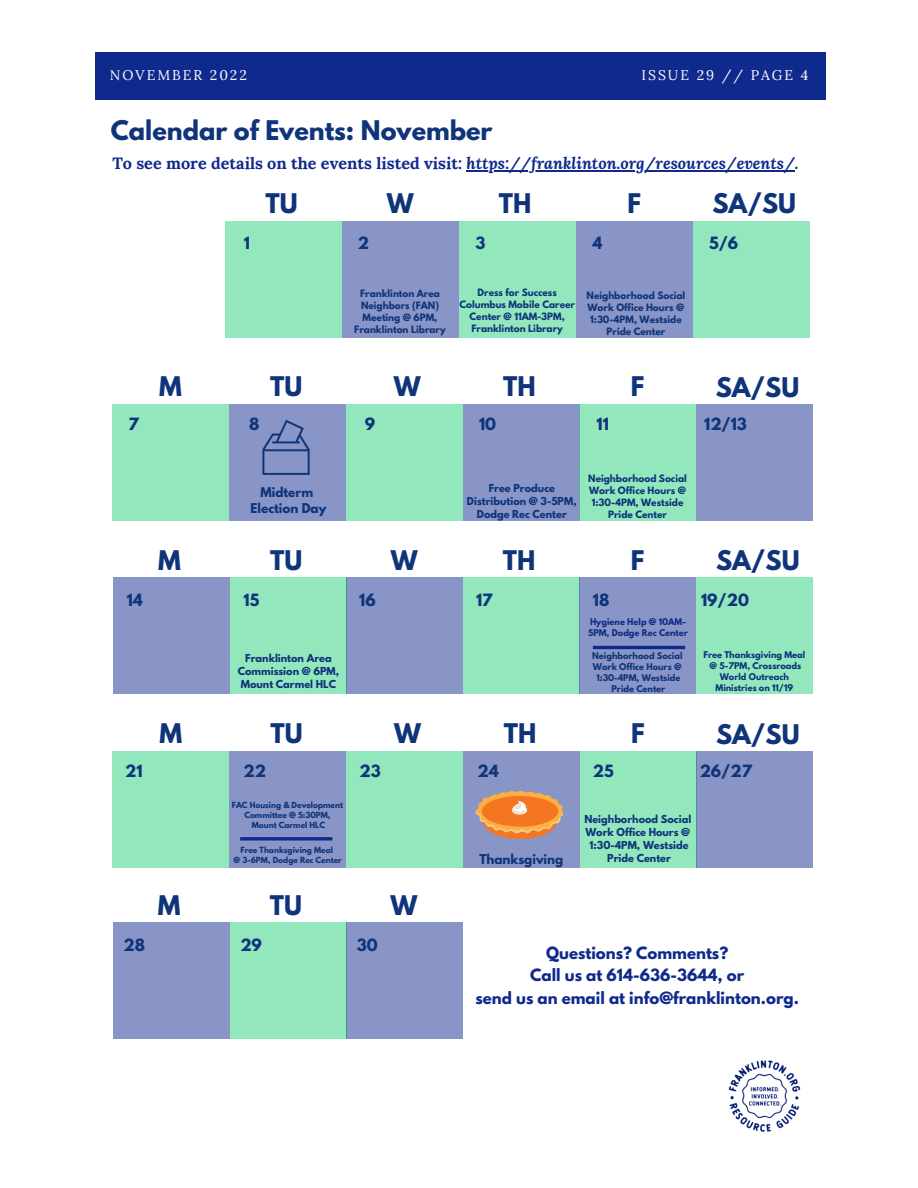
<style>
.page{position:relative;width:918px;height:1188px;background:#fff}
.page>*{position:absolute;margin:0;border:0;box-sizing:border-box;transform-origin:0 0}
.t1{font:700 24px "League Spartan";color:#0f347a}
.t2{font:italic 700 16.2px "Lora";color:#10298d}
.t3{font:700 15px/22.5px "League Spartan";color:#10298d;text-align:center}
.t4{font:700 15px "League Spartan";color:#0f347a}
.t5{font:13.95px "Lora";letter-spacing:.14em;color:#fff}
.t6{font:700 12px/16px "League Spartan";color:#0f347a;text-align:center}
.t7{font:700 9.75px/13px "League Spartan";color:#0f347a;text-align:center}
.t8{font:700 9px/12px "League Spartan";color:#0f347a;text-align:center}
.t9{font:700 8.25px/10.9px "League Spartan";color:#0f347a;text-align:center}
.t10{font:700 7.5px/10.1px "League Spartan";color:#0f347a;text-align:center}
.s1{font-style:normal}
</style>
<div class="page">
<div style="left:95px;top:53px;width:730px;height:47px;background:#10298d"></div>
<img style="left:728px;top:1060px;width:73px;height:72px">
<div style="left:225px;top:221px;width:117px;height:117px;background:#93e7bd"></div>
<div style="left:342px;top:221px;width:117px;height:117px;background:#8895c6"></div>
<div style="left:459px;top:221px;width:117px;height:117px;background:#93e7bd"></div>
<div style="left:576px;top:221px;width:117px;height:117px;background:#8895c6"></div>
<div style="left:693px;top:221px;width:117px;height:117px;background:#93e7bd"></div>
<div style="left:112px;top:404px;width:117px;height:117px;background:#93e7bd"></div>
<div style="left:229px;top:404px;width:117px;height:117px;background:#8895c6"></div>
<div style="left:346px;top:404px;width:117px;height:117px;background:#93e7bd"></div>
<div style="left:463px;top:404px;width:117px;height:117px;background:#8895c6"></div>
<div style="left:579px;top:404px;width:117px;height:117px;background:#93e7bd"></div>
<div style="left:696px;top:404px;width:117px;height:117px;background:#8895c6"></div>
<div style="left:113px;top:577px;width:117px;height:117px;background:#8895c6"></div>
<div style="left:230px;top:577px;width:117px;height:117px;background:#93e7bd"></div>
<div style="left:346px;top:577px;width:117px;height:117px;background:#8895c6"></div>
<div style="left:463px;top:577px;width:117px;height:117px;background:#93e7bd"></div>
<div style="left:579px;top:577px;width:117px;height:117px;background:#8895c6"></div>
<div style="left:696px;top:577px;width:117px;height:117px;background:#93e7bd"></div>
<div style="left:112px;top:751px;width:117px;height:117px;background:#93e7bd"></div>
<div style="left:229px;top:751px;width:117px;height:117px;background:#8895c6"></div>
<div style="left:346px;top:751px;width:117px;height:117px;background:#93e7bd"></div>
<hr style="left:593px;top:646px;width:92px;height:3px;background:#10298d">
<div style="left:463px;top:751px;width:117px;height:117px;background:#8895c6"></div>
<div style="left:580px;top:751px;width:117px;height:117px;background:#93e7bd"></div>
<div style="left:696px;top:751px;width:117px;height:117px;background:#8895c6"></div>
<div style="left:113px;top:922px;width:117px;height:117px;background:#8895c6"></div>
<div style="left:230px;top:922px;width:117px;height:117px;background:#93e7bd"></div>
<div style="left:346px;top:922px;width:117px;height:117px;background:#8895c6"></div>
<svg style="left:240px;top:837px;width:92px;height:4px"></svg>
<svg style="left:475px;top:791px;width:88px;height:48px"></svg>
<svg style="left:262px;top:420px;width:48px;height:55px"></svg>
<hr style="left:466px;top:170px;width:329px;height:2px;background:#10298d">
<h3 class="t5" style="left:110px;top:66px;width:139px">NOVEMBER 2022</h3>
<h3 class="t5" style="left:642px;top:66px;width:168px">ISSUE 29 // PAGE 4</h3>
<h1 class="t1" style="left:111px;top:119px;width:383px">Calendar of Events: November</h1>
<h2 class="t2" style="left:112px;top:152px;width:688px"><span class="s1">To see more details on the events listed visit:</span> https://franklinton.org/resources/events/.</h2>
<h1 class="t1" style="left:266px;top:191px;width:34px">TU</h1>
<h3 class="t4" style="left:244px;top:236px;width:8px">1</h3>
<h1 class="t1" style="left:712px;top:191px;width:85px">SA/SU</h1>
<h3 class="t4" style="left:709px;top:236px;width:31px">5/6</h3>
<h1 class="t1" style="left:387px;top:191px;width:28px">W</h1>
<h1 class="t1" style="left:499px;top:191px;width:34px">TH</h1>
<h1 class="t1" style="left:627px;top:191px;width:15px">F</h1>
<h3 class="t4" style="left:358px;top:236px;width:13px">2</h3>
<h3 class="t4" style="left:475px;top:236px;width:11px">3</h3>
<h3 class="t4" style="left:593px;top:236px;width:11px">4</h3>
<h3 class="t4" style="left:129px;top:417px;width:12px">7</h3>
<h1 class="t1" style="left:159px;top:375px;width:24px">M</h1>
<p class="t8" style="left:354px;top:288px;width:93px">Franklinton Area<br>Neighbors (FAN)<br>Meeting @ 6PM,<br>Franklinton Library</p>
<p class="t8" style="left:459px;top:287px;width:117px">Dress for Success<br>Columbus Mobile Career<br>Center @ 11AM-3PM,<br>Franklinton Library</p>
<p class="t8" style="left:587px;top:291px;width:100px">Neighborhood Social<br>Work Office Hours @<br>1:30-4PM, Westside<br>Pride Center</p>
<h1 class="t1" style="left:270px;top:375px;width:34px">TU</h1>
<h1 class="t1" style="left:394px;top:375px;width:28px">W</h1>
<h3 class="t4" style="left:249px;top:417px;width:12px">8</h3>
<h3 class="t4" style="left:365px;top:417px;width:12px">9</h3>
<h1 class="t1" style="left:503px;top:375px;width:34px">TH</h1>
<h3 class="t4" style="left:479px;top:417px;width:19px">10</h3>
<h3 class="t4" style="left:597px;top:417px;width:14px">11</h3>
<h1 class="t1" style="left:631px;top:375px;width:15px">F</h1>
<h1 class="t1" style="left:716px;top:376px;width:85px">SA/SU</h1>
<h3 class="t4" style="left:704px;top:417px;width:44px">12/13</h3>
<h3 class="t6" style="left:251px;top:486px;width:77px">Midterm<br>Election Day</h3>
<h1 class="t1" style="left:158px;top:548px;width:24px">M</h1>
<h1 class="t1" style="left:270px;top:548px;width:34px">TU</h1>
<h3 class="t4" style="left:127px;top:592px;width:18px">14</h3>
<h3 class="t4" style="left:244px;top:592px;width:17px">15</h3>
<p class="t7" style="left:238px;top:653px;width:103px">Franklinton Area<br>Commission @ 6PM,<br>Mount Carmel HLC</p>
<h3 class="t4" style="left:359px;top:592px;width:18px">16</h3>
<h1 class="t1" style="left:391px;top:548px;width:28px">W</h1>
<h3 class="t4" style="left:125px;top:764px;width:19px">21</h3>
<h1 class="t1" style="left:159px;top:722px;width:24px">M</h1>
<h1 class="t1" style="left:270px;top:722px;width:34px">TU</h1>
<h1 class="t1" style="left:394px;top:722px;width:28px">W</h1>
<h3 class="t4" style="left:243px;top:764px;width:24px">22</h3>
<h3 class="t4" style="left:360px;top:764px;width:23px">23</h3>
<p class="t10" style="left:232px;top:801px;width:113px">FAC Housing &amp; Development<br>Committee @ 5:30PM,<br>Mount Carmel HLC</p>
<p class="t10" style="left:234px;top:846px;width:110px">Free Thanksgiving Meal<br>@ 3-6PM, Dodge Rec Center</p>
<h1 class="t1" style="left:158px;top:893px;width:24px">M</h1>
<h1 class="t1" style="left:270px;top:893px;width:34px">TU</h1>
<h1 class="t1" style="left:391px;top:893px;width:28px">W</h1>
<h3 class="t4" style="left:124px;top:937px;width:23px">28</h3>
<h3 class="t4" style="left:240px;top:937px;width:23px">29</h3>
<h3 class="t4" style="left:357px;top:937px;width:22px">30</h3>
<p class="t7" style="left:467px;top:482px;width:111px">Free Produce<br>Distribution @ 3-5PM,<br>Dodge Rec Center</p>
<p class="t8" style="left:588px;top:473px;width:100px">Neighborhood Social<br>Work Office Hours @<br>1:30-4PM, Westside<br>Pride Center</p>
<h3 class="t4" style="left:476px;top:592px;width:18px">17</h3>
<h1 class="t1" style="left:503px;top:548px;width:34px">TH</h1>
<h3 class="t4" style="left:593px;top:592px;width:18px">18</h3>
<h1 class="t1" style="left:631px;top:548px;width:15px">F</h1>
<h1 class="t1" style="left:716px;top:548px;width:85px">SA/SU</h1>
<h3 class="t4" style="left:701px;top:592px;width:49px">19/20</h3>
<p class="t9" style="left:588px;top:618px;width:101px;text-align:left">Hygiene Help @ 10AM-<br>5PM, Dodge Rec Center</p>
<p class="t9" style="left:592px;top:652px;width:92px">Neighborhood Social<br>Work Office Hours @<br>1:30-4PM, Westside<br>Pride Center</p>
<p class="t9" style="left:703px;top:651px;width:103px">Free Thanksgiving Meal @ 5-7PM, Crossroads<br>World Outreach<br>Ministries on 11/19</p>
<h1 class="t1" style="left:504px;top:722px;width:34px">TH</h1>
<h3 class="t4" style="left:478px;top:764px;width:23px">24</h3>
<h3 class="t4" style="left:593px;top:764px;width:22px">25</h3>
<h1 class="t1" style="left:631px;top:722px;width:15px">F</h1>
<h1 class="t1" style="left:716px;top:723px;width:85px">SA/SU</h1>
<h3 class="t4" style="left:700px;top:764px;width:54px">26/27</h3>
<h3 class="t6" style="left:479px;top:852px;width:86px">Thanksgiving</h3>
<p class="t7" style="left:584px;top:814px;width:108px">Neighborhood Social<br>Work Office Hours @<br>1:30-4PM, Westside<br>Pride Center</p>
<h3 class="t3" style="left:475px;top:944px;width:325px">Questions? Comments?<br>Call us at 614-636-3644, or<br>send us an email at info@franklinton.org.</h3>
</div>
